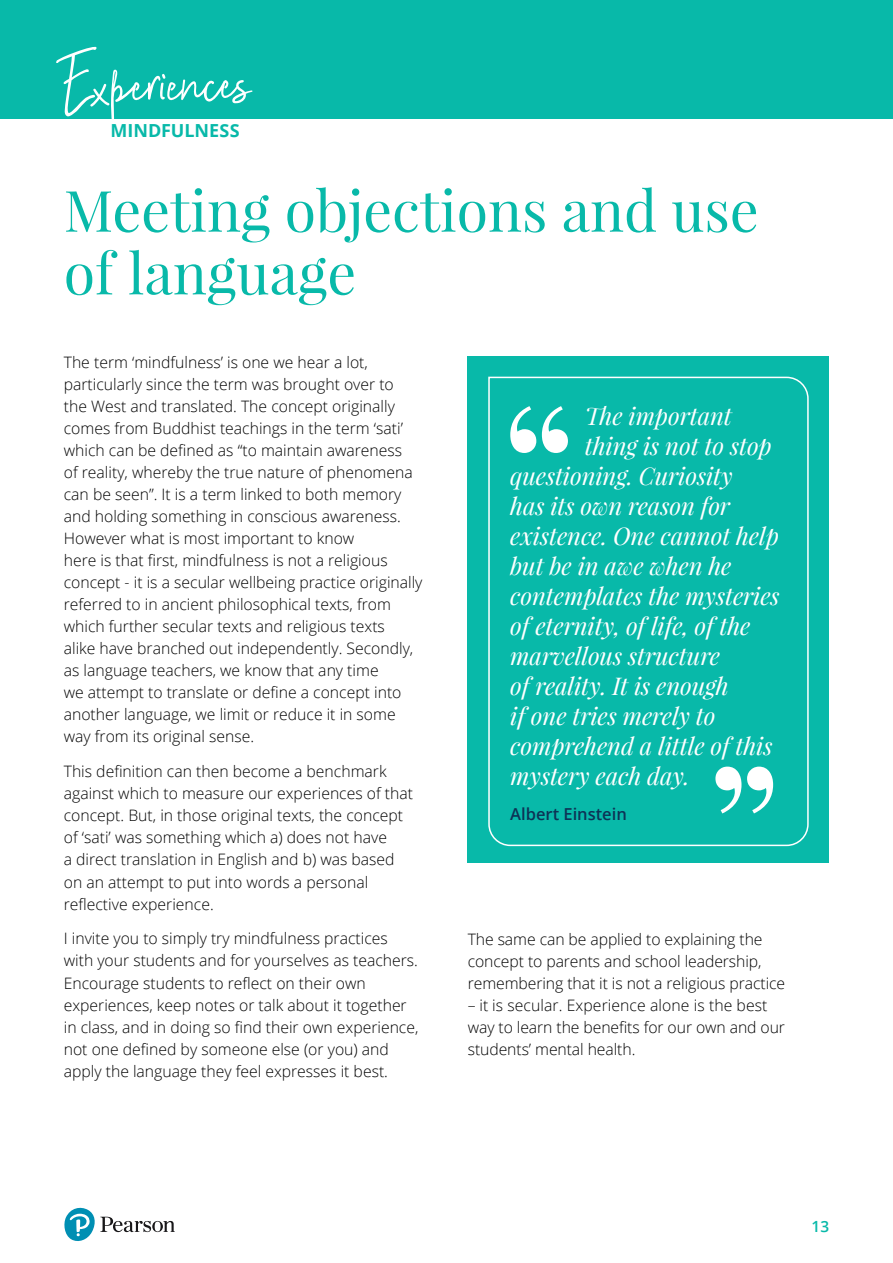
<style>
.page{position:relative;width:893px;height:1263px;background:#fff}
.page>*{position:absolute;margin:0;border:0;box-sizing:border-box;transform-origin:0 0}
.Page_Header{font:57px/62.7px "Playfair Display";color:#08b9a9}
.Pull_Quote{font:italic 24px "Playfair Display";letter-spacing:-.005em;color:#fff}
.t1{font:700 18px "Open Sans";color:#08b9a9}
.Quote_NAME{font:600 16.5px "Open Sans";color:#0d3356}
.Body_Text{font:300 15.75px/22px "Open Sans";color:#000001}
.t2{font:600 15.45px "Open Sans";color:#08b9a9}
</style>
<div class="page">
<div style="left:0;top:0;width:893px;height:119px;background:#08b9a9"></div>
<svg style="left:56px;top:46px;width:197px;height:73px"></svg>
<svg style="left:64px;top:1207px;width:111px;height:34px"></svg>
<div style="left:468px;top:356px;width:361px;height:507px;background:#08b9a9"></div>
<svg style="left:488px;top:376px;width:321px;height:471px"></svg>
<svg style="left:715px;top:767px;width:58px;height:46px"></svg>
<svg style="left:510px;top:406px;width:58px;height:47px"></svg>
<p class="t1" style="left:111px;top:118px;width:131px">MINDFULNESS</p>
<p class="Page_Header" style="left:64px;top:179px;width:696px">Meeting objections and use of language</p>
<p class="Body_Text" style="left:64px;top:350px;width:360px">The term ‘mindfulness’ is one we hear a lot, particularly since the term was brought over to<br>the West and translated. The concept originally comes from Buddhist teachings in the term ‘sati’ which can be defined as “to maintain awareness<br>of reality, whereby the true nature of phenomena can be seen”. It is a term linked to both memory and holding something in conscious awareness.<br>However what is most important to know<br>here is that first, mindfulness is not a religious concept ‑ it is a secular wellbeing practice originally referred to in ancient philosophical texts, from which further secular texts and religious texts<br>alike have branched out independently. Secondly, as language teachers, we know that any time<br>we attempt to translate or define a concept into another language, we limit or reduce it in some way from its original sense.</p>
<p class="Body_Text" style="left:64px;top:760px;width:351px">This definition can then become a benchmark against which to measure our experiences of that concept. But, in those original texts, the concept of ‘sati’ was something which a) does not have<br>a direct translation in English and b) was based on an attempt to put into words a personal reflective experience.</p>
<p class="Body_Text" style="left:64px;top:927px;width:356px">I invite you to simply try mindfulness practices with your students and for yourselves as teachers.<br>Encourage students to reflect on their own experiences, keep notes or talk about it together in class, and in doing so find their own experience, not one defined by someone else (or you) and apply the language they feel expresses it best.</p>
<p class="Body_Text" style="left:468px;top:927px;width:319px">The same can be applied to explaining the concept to parents and school leadership, remembering that it is not a religious practice</p>
<p class="Pull_Quote" style="left:585px;top:400px;width:149px">The important</p>
<p class="Pull_Quote" style="left:585px;top:430px;width:188px">thing is not to stop</p>
<p class="Pull_Quote" style="left:510px;top:460px;width:224px">questioning. Curiosity</p>
<p class="Pull_Quote" style="left:510px;top:490px;width:221px">has its own reason for</p>
<p class="Pull_Quote" style="left:510px;top:520px;width:270px">existence. One cannot help</p>
<p class="Pull_Quote" style="left:510px;top:550px;width:223px">but be in awe when he</p>
<p class="Pull_Quote" style="left:510px;top:580px;width:271px">contemplates the mysteries</p>
<p class="Pull_Quote" style="left:510px;top:610px;width:242px">of eternity, of life, of the</p>
<p class="Pull_Quote" style="left:510px;top:640px;width:211px">marvellous structure</p>
<p class="Pull_Quote" style="left:510px;top:670px;width:220px">of reality. It is enough</p>
<p class="Pull_Quote" style="left:510px;top:700px;width:207px">if one tries merely to</p>
<p class="Pull_Quote" style="left:510px;top:730px;width:264px">comprehend a little of this</p>
<p class="Pull_Quote" style="left:510px;top:760px;width:181px">mystery each day.</p>
<p class="Quote_NAME" style="left:510px;top:803px;width:118px">Albert Einstein</p>
<p class="Body_Text" style="left:468px;top:993px;width:319px">– it is secular. Experience alone is the best way to learn the benefits for our own and our students’ mental health.</p>
<p class="t2" style="left:812px;top:1216px;width:19px">13</p>
</div>
